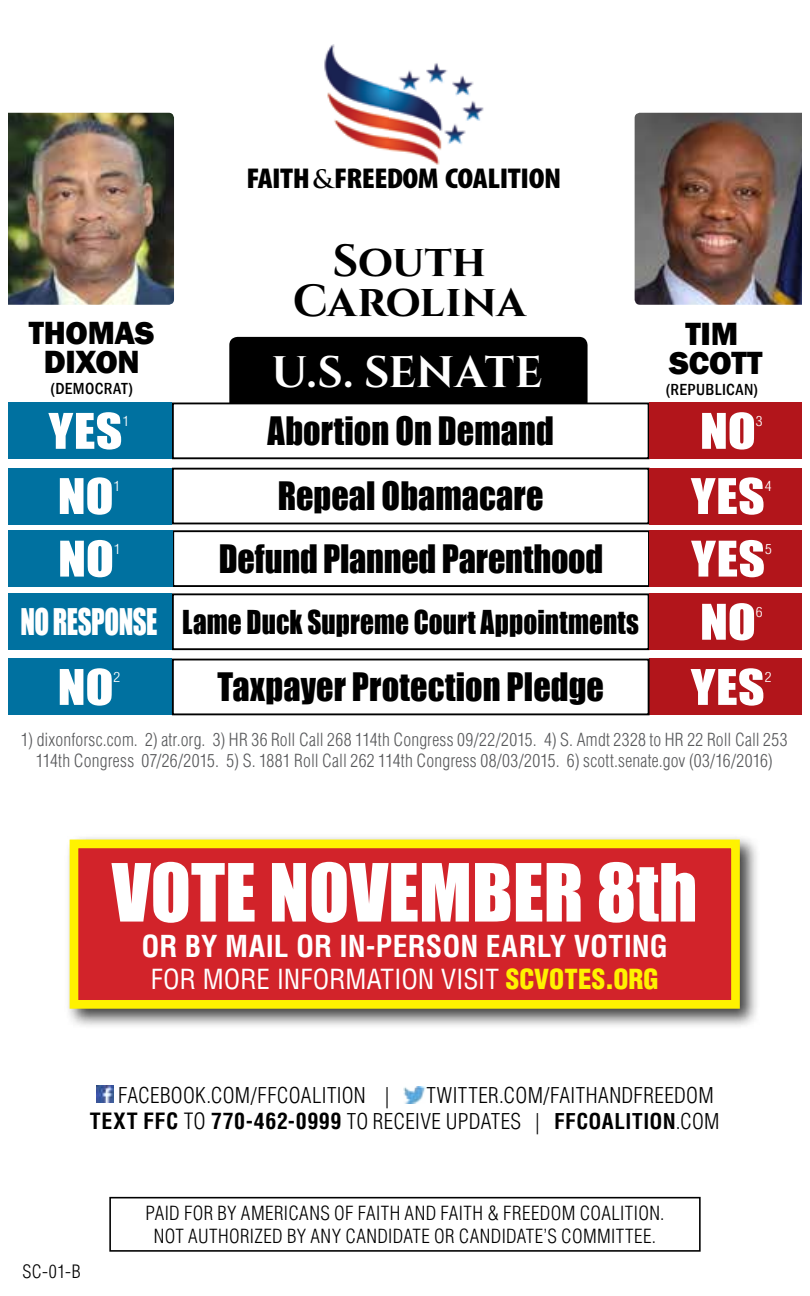
<style>
.page{position:relative;width:810px;height:1296px;background:#fff}
.page>*{position:absolute;margin:0;border:0;box-sizing:border-box;transform-origin:0 0}
.t1{font:74.02px "Impact";color:#fff}
.t2{font:45.45px "Impact";letter-spacing:.01em;color:#fff;scale:1.14 1}
.t3{font:700 45px/40.5px "Cinzel";letter-spacing:.005em;color:#000;text-align:center}
.t4{font:700 44.1px "Cinzel";letter-spacing:-.005em;color:#fff}
.t5{font:36px "Impact";color:#000;scale:.95 1}
.t6{font:800 33.07px/29.5px "Franklin Gothic";letter-spacing:-.01em;color:#000;text-align:center}
.t7{font:30.38px "Impact";letter-spacing:.005em;color:#000;scale:.9 1}
.t8{font:700 condensed 29.47px "Helvetica LT Std";letter-spacing:.005em;color:#fff}
.t9{font:900 condensed 28.8px "Myriad Pro";letter-spacing:-.02em;color:#000;scale:1.11 1}
.t10{font:condensed 27px "Helvetica LT Std";color:#fff}
.t11{font:300 condensed 21.38px/26.3px "Helvetica LT Std";letter-spacing:.015em;color:#000;text-align:right}
.t12{font:300 condensed 19.12px/22.7px "Helvetica LT Std";letter-spacing:.02em;color:#000;text-align:center}
.t13{font:300 condensed 18px "Helvetica LT Std";color:#000}
.t14{font:300 condensed 17.55px/21.2px "Helvetica LT Std";letter-spacing:.01em;color:#58595b;text-align:center}
.t15{font:500 condensed 16.43px "Franklin Gothic";letter-spacing:.02em;color:#000}
.t16{font:300 condensed 13.72px "Helvetica LT Std";color:#fff;scale:1.14 1}
.s1{font-family:"Trajan Pro";font-weight:700;font-stretch:normal;font-size:24.75px}
.s2{font-size:33.75px;color:#fff}
.s3{font-weight:900;color:#fff200}
.s4{font-weight:700;font-size:21.82px}
.s5{font-size:21.82px}
.s6{font-weight:700}
</style>
<div class="page">
<img style="left:324px;top:45px;width:160px;height:120px">
<div style="left:229px;top:337px;width:359px;height:66px;background:#000"></div>
<img style="left:8px;top:113px;width:166px;height:192px">
<img style="left:635px;top:113px;width:167px;height:192px">
<div style="left:64px;top:834px;width:696px;height:195px;background:#000;opacity:.75"></div>
<div style="left:70px;top:840px;width:670px;height:169px;background:#d2232a;border:9px solid #fff200"></div>
<div style="left:0;top:659px;width:172px;height:56px;background:#0071a0"></div>
<div style="left:650px;top:659px;width:160px;height:56px;background:#b2151b"></div>
<div style="left:172px;top:659px;width:478px;height:56px;border:2px solid #000"></div>
<div style="left:172px;top:403px;width:478px;height:56px;border:2px solid #000"></div>
<div style="left:0;top:403px;width:172px;height:56px;background:#0071a0"></div>
<div style="left:650px;top:403px;width:160px;height:56px;background:#b2151b"></div>
<div style="left:172px;top:593px;width:478px;height:57px;border:2px solid #000"></div>
<div style="left:0;top:593px;width:172px;height:57px;background:#0071a0"></div>
<div style="left:650px;top:593px;width:160px;height:57px;background:#b2151b"></div>
<div style="left:172px;top:468px;width:478px;height:56px;border:2px solid #000"></div>
<div style="left:0;top:468px;width:172px;height:56px;background:#0071a0"></div>
<div style="left:650px;top:468px;width:160px;height:56px;background:#b2151b"></div>
<div style="left:172px;top:530px;width:478px;height:57px;border:2px solid #000"></div>
<div style="left:0;top:530px;width:172px;height:57px;background:#0071a0"></div>
<div style="left:650px;top:530px;width:160px;height:57px;background:#b2151b"></div>
<div style="left:0;top:0;width:8px;height:1296px;background:#fff"></div>
<div style="left:803px;top:0;width:7px;height:1296px;background:#fff"></div>
<div style="left:109px;top:1197px;width:592px;height:55px;border:2px solid #000"></div>
<img style="left:96px;top:1086px;width:18px;height:17px">
<img style="left:404px;top:1086px;width:21px;height:18px">
<h3 class="t9" style="left:246px;top:160px;width:285px">FAITH<span class="s1">&amp;</span>FREEDOM COALITION</h3>
<h3 class="t6" style="left:29px;top:318px;width:127px">THOMAS<br>DIXON</h3>
<p class="t15" style="left:51px;top:377px;width:84px">(DEMOCRAT)</p>
<h3 class="t3" style="left:293px;top:242px;width:235px">South<br>Carolina</h3>
<h3 class="t4" style="left:272px;top:345px;width:272px">U.S. SENATE</h3>
<h3 class="t6" style="left:669px;top:319px;width:95px">TIM<br>SCOTT</h3>
<p class="t15" style="left:666px;top:378px;width:94px">(REPUBLICAN)</p>
<h2 class="t2" style="left:49px;top:396px;width:66px">YES</h2>
<h3 class="t5" style="left:267px;top:403px;width:303px">Abortion On Demand</h3>
<p class="t16" style="left:123px;top:413px;width:8px">1</p>
<h2 class="t2" style="left:700px;top:396px;width:51px">NO</h2>
<p class="t16" style="left:756px;top:413px;width:8px">3</p>
<h2 class="t2" style="left:58px;top:461px;width:51px">NO</h2>
<h3 class="t5" style="left:278px;top:468px;width:281px">Repeal Obamacare</h3>
<p class="t16" style="left:113px;top:478px;width:8px">1</p>
<h2 class="t2" style="left:691px;top:461px;width:66px">YES</h2>
<p class="t16" style="left:765px;top:478px;width:8px">4</p>
<h2 class="t2" style="left:58px;top:523px;width:51px">NO</h2>
<h3 class="t5" style="left:219px;top:531px;width:406px">Defund Planned Parenthood</h3>
<p class="t16" style="left:114px;top:540px;width:8px">1</p>
<h2 class="t2" style="left:691px;top:523px;width:66px">YES</h2>
<p class="t16" style="left:765px;top:540px;width:8px">5</p>
<h3 class="t7" style="left:21px;top:598px;width:689px"><span class="s2">NO RESPONSE</span> Lame Duck Supreme Court Appointments</h3>
<h2 class="t2" style="left:700px;top:587px;width:51px">NO</h2>
<p class="t16" style="left:756px;top:603px;width:8px">6</p>
<h2 class="t2" style="left:58px;top:652px;width:51px">NO</h2>
<p class="t16" style="left:114px;top:669px;width:8px">2</p>
<h2 class="t2" style="left:691px;top:652px;width:66px">YES</h2>
<p class="t16" style="left:765px;top:669px;width:8px">2</p>
<h3 class="t5" style="left:217px;top:659px;width:408px">Taxpayer Protection Pledge</h3>
<p class="t14" style="left:21px;top:729px;width:768px">1) dixonforsc.com. 2) atr.org. 3) HR 36 Roll Call 268 114th Congress 09/22/2015. 4) S. Amdt 2328 to HR 22 Roll Call 253<br>114th Congress 07/26/2015. 5) S. 1881 Roll Call 262 114th Congress 08/03/2015. 6) scott.senate.gov (03/16/2016)</p>
<h1 class="t1" style="left:112px;top:835px;width:587px">VOTE NOVEMBER 8th</h1>
<h3 class="t8" style="left:141px;top:927px;width:528px">OR BY MAIL OR IN-PERSON EARLY VOTING</h3>
<h3 class="t10" style="left:151px;top:963px;width:509px">FOR MORE INFORMATION VISIT <span class="s3">SCVOTES.ORG</span></h3>
<p class="t11" style="left:90px;top:1082px;width:631px">TWITTER.COM/FAITHANDFREEDOM<br><span class="s4">TEXT FFC</span> <span class="s5">TO</span> <span class="s4">770-462-0999</span> TO RECEIVE UPDATES | <span class="s6">FFCOALITION</span>.COM</p>
<p class="t11" style="left:118px;top:1082px;width:273px">FACEBOOK.COM/FFCOALITION |</p>
<p class="t13" style="left:22px;top:1260px;width:60px">SC-01-B</p>
<p class="t12" style="left:146px;top:1201px;width:520px">PAID FOR BY AMERICANS OF FAITH AND FAITH &amp; FREEDOM COALITION.<br>NOT AUTHORIZED BY ANY CANDIDATE OR CANDIDATE’S COMMITTEE.</p>
</div>
